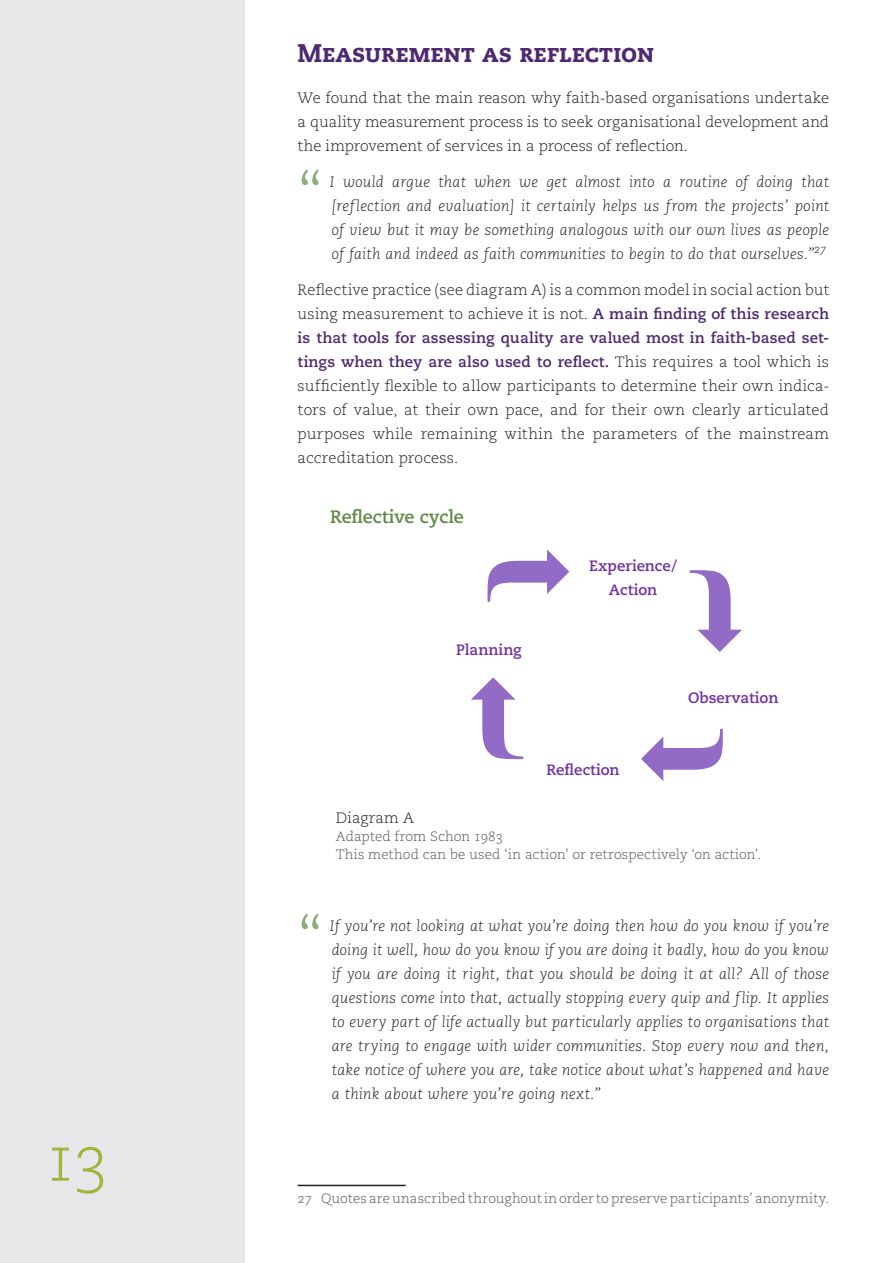
<style>
.page{position:relative;width:893px;height:1263px;background:#fff}
.page>*{position:absolute;margin:0;border:0;box-sizing:border-box;transform-origin:0 0}
.t1{font:64.5px "Caecilia Light Os F";color:#9fb63a}
.t2{font:64.5px "Caecilia Light Os F";color:#90ac7e}
.t3{font:25.5px "Caecilia Heavy SC";color:#4e2871}
.t4{font:18px "Caecilia Bold Os F";letter-spacing:-.005em;color:#618847}
.t5{font:15px/24px "Caecilia Light Italic Os F";letter-spacing:.015em;color:#231f20;text-align:justify}
.t6{font:15px/24px "Caecilia Light Os F";letter-spacing:.005em;color:#231f20;text-align:justify}
.t7{font:15px/24px "Caecilia Bold Os F";letter-spacing:.01em;color:#4e2871}
.t8{font:15px/24px "Caecilia Bold Os F";color:#7030a0;text-align:center}
.t9{font:13.5px/18px "Caecilia Light Os F";letter-spacing:.005em;color:#57585a}
.s1{font-family:"Caecilia Bold Os F";color:#4e2871}
.s2{font-family:"Caecilia Light Os F";color:#231f20}
</style>
<div class="page">
<div style="left:0;top:0;width:244px;height:1263px;background:#e6e7e9"></div>
<hr style="left:298px;top:1185px;width:108px;height:1px;background:#231f20">
<svg style="left:488px;top:549px;width:81px;height:53px"></svg>
<svg style="left:690px;top:570px;width:52px;height:82px"></svg>
<svg style="left:641px;top:729px;width:82px;height:52px"></svg>
<svg style="left:471px;top:677px;width:52px;height:82px"></svg>
<h1 class="t1" style="left:43px;top:1122px;width:67px">13</h1>
<h2 class="t3" style="left:298px;top:38px;width:358px">Measurement as reflection</h2>
<p class="t6" style="left:298px;top:86px;width:533px">We found that the main reason why faith-based organisations undertake a quality measurement process is to seek organisational development and the improvement of services in a process of reflection.</p>
<h1 class="t2" style="left:298px;top:161px;width:27px">“</h1>
<p class="t5" style="left:330px;top:170px;width:501px">I would argue that when we get almost into a routine of doing that [reflection and evaluation] it certainly helps us from the projects’ point of view but it may be something analogous with our own lives as people of faith and indeed as faith communities to begin to do that ourselves.”<sup>27</sup></p>
<p class="t6" style="left:298px;top:278px;width:533px">Reflective practice (see diagram A) is a common model in social action but using measurement to achieve it is not. <span class="s1">A main finding of this research</span></p>
<p class="t7" style="left:298px;top:326px;width:533px">is that tools for assessing quality are valued most in faith-based set&shy;tings when they are also used to reflect. <span class="s2">This requires a tool which is</span></p>
<p class="t6" style="left:298px;top:374px;width:533px">sufficiently flexible to allow participants to determine their own indica&shy;tors of value, at their own pace, and for their own clearly articulated purposes while remaining within the parameters of the mainstream accreditation process.</p>
<p class="t4" style="left:330px;top:506px;width:135px">Reflective cycle</p>
<p class="t8" style="left:456px;top:638px;width:67px">Planning</p>
<p class="t8" style="left:589px;top:554px;width:89px">Experience/<br>Action</p>
<p class="t8" style="left:546px;top:758px;width:75px">Reflection</p>
<p class="t8" style="left:688px;top:686px;width:92px">Observation</p>
<p class="t6" style="left:336px;top:806px;width:79px">Diagram A</p>
<p class="t9" style="left:336px;top:827px;width:427px">Adapted from Schon 1983<br>This method can be used ‘in action’ or retrospectively ‘on action’.</p>
<h1 class="t2" style="left:298px;top:905px;width:27px">“</h1>
<p class="t5" style="left:330px;top:914px;width:501px">If you’re not looking at what you’re doing then how do you know if you’re doing it well, how do you know if you are doing it badly, how do you know if you are doing it right, that you should be doing it at all? All of those questions come into that, actually stopping every quip and flip. It applies to every part of life actually but particularly applies to organisations that are trying to engage with wider communities. Stop every now and then, take notice of where you are, take notice about what’s happened and have a think about where you’re going next.”</p>
<p class="t9" style="left:298px;top:1190px;width:533px">27 Quotes are unascribed throughout in order to preserve participants’ anonymity.</p>
</div>
